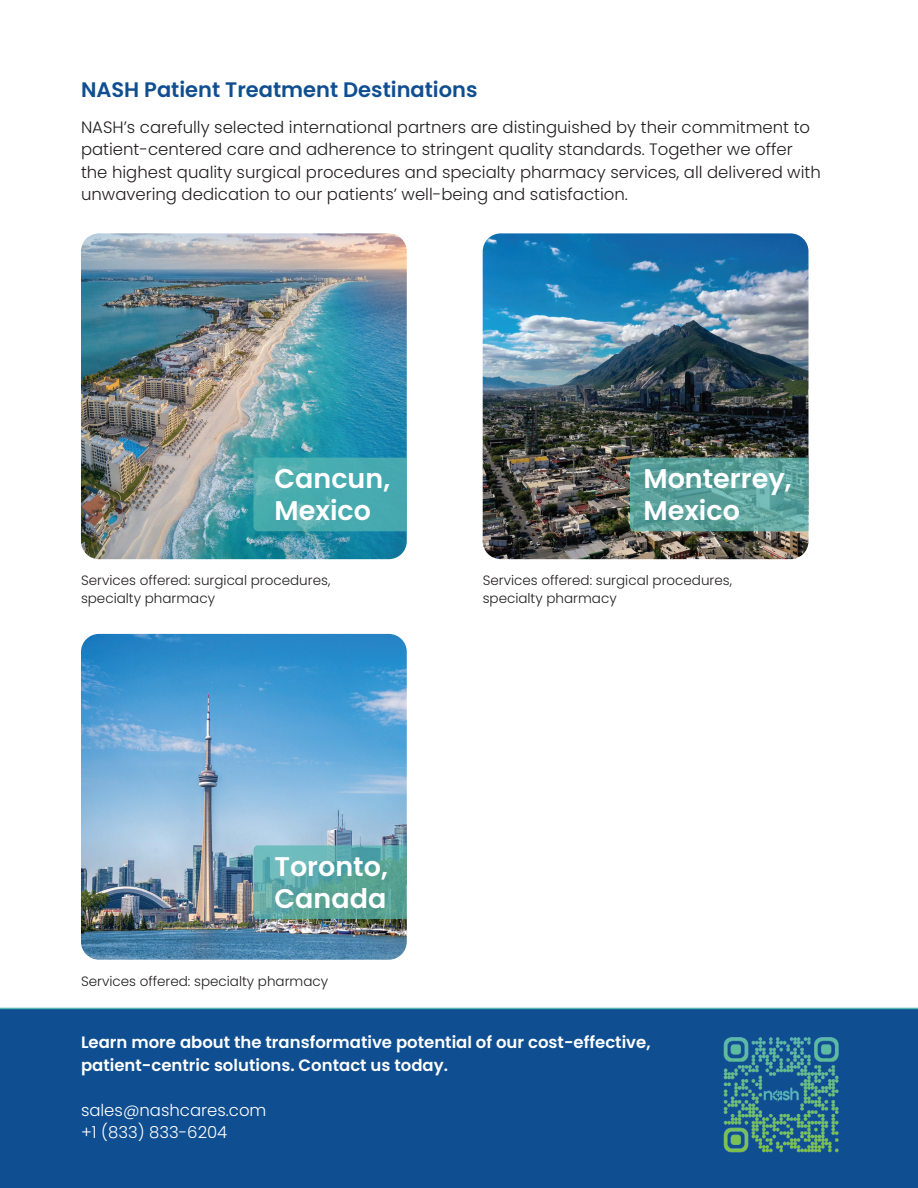
<style>
.page{position:relative;width:918px;height:1188px;background:#fff}
.page>*{position:absolute;margin:0;border:0;box-sizing:border-box;transform-origin:0 0}
.t1{font:600 27px/32.4px "Poppins";color:#fff}
.t2{font:600 21px "Poppins";color:#0f4e90}
.t3{font:300 16.5px/22.5px "Poppins";color:#231f20}
.t4{font:600 16.5px/22.5px "Poppins";color:#fff}
.t5{font:300 16.5px/22.5px "Poppins";color:#fff}
.t6{font:300 13.5px/18px "Poppins";color:#231f20}
</style>
<div class="page">
<img style="left:81px;top:634px;width:326px;height:326px">
<div style="left:0;top:1008px;width:918px;height:180px;background:#0f4e90"></div>
<hr style="left:0;top:1008px;width:918px;height:1px;background:#58b7b3">
<img style="left:81px;top:233px;width:326px;height:326px">
<svg style="left:254px;top:458px;width:153px;height:73px;background:#4aabaf"></svg>
<img style="left:483px;top:233px;width:325px;height:326px">
<svg style="left:630px;top:458px;width:178px;height:73px;background:#5ba19b"></svg>
<svg style="left:254px;top:845px;width:153px;height:74px;background:#5da8a2"></svg>
<img style="left:723px;top:1037px;width:116px;height:116px">
<p class="t2" style="left:81px;top:78px;width:398px">NASH Patient Treatment Destinations</p>
<p class="t3" style="left:81px;top:116px;width:741px">NASH’s carefully selected international partners are distinguished by their commitment to patient-centered care and adherence to stringent quality standards. Together we offer the highest quality surgical procedures and specialty pharmacy services, all delivered with unwavering dedication to our patients’ well-being and satisfaction.</p>
<h1 class="t1" style="left:275px;top:462px;width:117px">Cancun,<br>Mexico</h1>
<h1 class="t1" style="left:643px;top:462px;width:150px">Monterrey,<br>Mexico</h1>
<p class="t6" style="left:81px;top:572px;width:251px">Services offered: surgical procedures, specialty pharmacy</p>
<p class="t6" style="left:483px;top:572px;width:251px">Services offered: surgical procedures, specialty pharmacy</p>
<h1 class="t1" style="left:275px;top:850px;width:115px">Toronto,<br>Canada</h1>
<p class="t6" style="left:81px;top:972px;width:249px">Services offered: specialty pharmacy</p>
<p class="t4" style="left:81px;top:1031px;width:571px">Learn more about the transformative potential of our cost-effective, patient-centric solutions. Contact us today.</p>
<p class="t5" style="left:81px;top:1099px;width:187px">sales@nashcares.com +1 (833) 833-6204</p>
</div>
